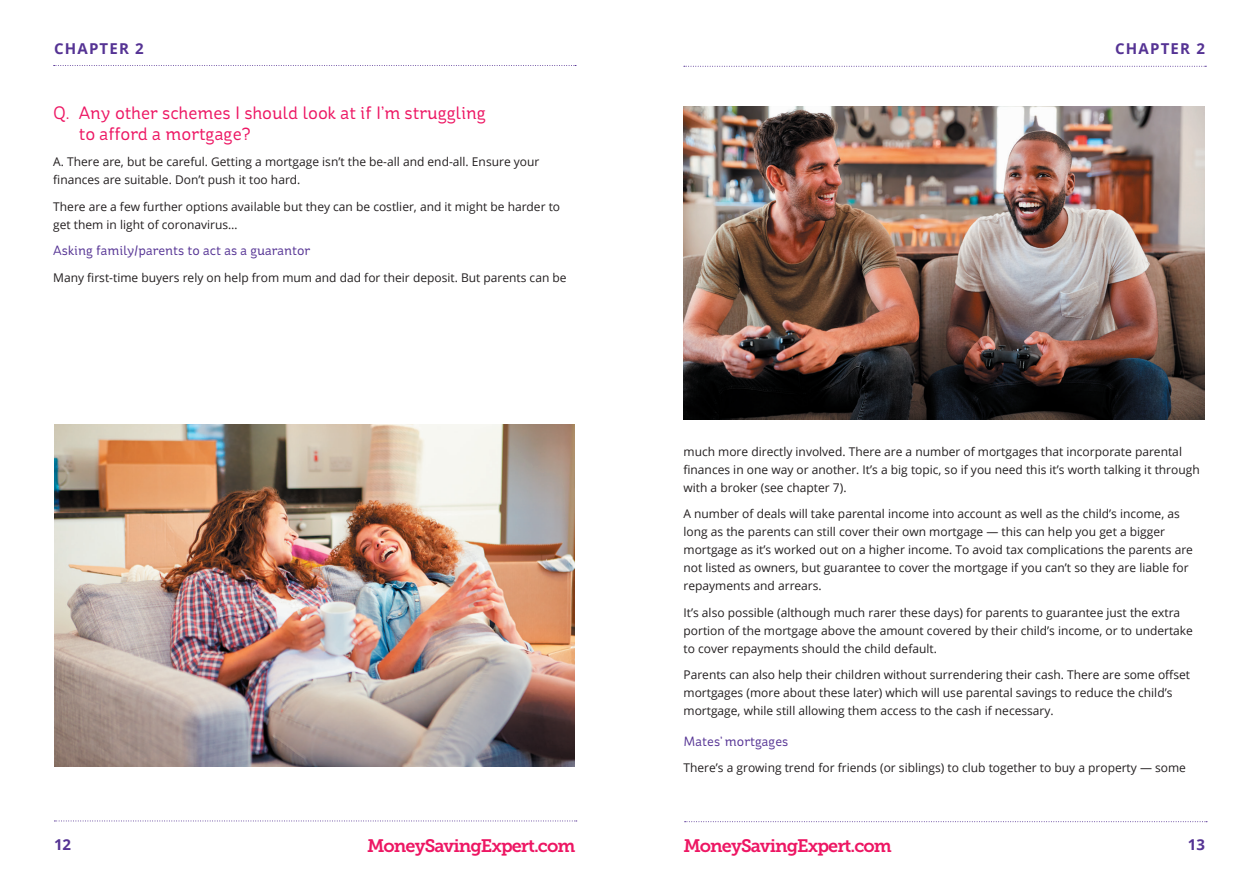
<style>
.page{position:relative;width:1259px;height:893px;background:#fff}
.page>*{position:absolute;margin:0;border:0;box-sizing:border-box;transform-origin:0 0}
.t1{font:18px/21px "St Ryde";color:#ed1663}
.t2{font:18px "Museo Slab 700";letter-spacing:-.05em;color:#ed1663}
.t3{font:700 15px "Open Sans";letter-spacing:.08em;color:#553394}
.t4{font:13.5px "St Ryde";color:#553394}
.t5{font:12px/18px "Open Sans";color:#231f20}
</style>
<div class="page">
<svg style="left:54px;top:65px;width:522px;height:1px"></svg>
<svg style="left:54px;top:821px;width:523px;height:1px"></svg>
<svg style="left:684px;top:66px;width:522px;height:1px"></svg>
<svg style="left:684px;top:821px;width:523px;height:1px"></svg>
<img style="left:683px;top:106px;width:522px;height:314px">
<img style="left:54px;top:424px;width:521px;height:343px">
<p class="t3" style="left:54px;top:38px;width:91px">CHAPTER 2</p>
<p class="t3" style="left:1115px;top:38px;width:91px">CHAPTER 2</p>
<h1 class="t1" style="left:79px;top:102px;width:409px;text-indent:-26px">Q. Any other schemes I should look at if I’m struggling to afford a mortgage?</h1>
<p class="t5" style="left:53px;top:153px;width:488px">A. There are, but be careful. Getting a mortgage isn’t the be-all and end-all. Ensure your finances are suitable. Don’t push it too hard.</p>
<p class="t5" style="left:53px;top:197px;width:508px">There are a few further options available but they can be costlier, and it might be harder to get them in light of coronavirus…</p>
<p class="t4" style="left:53px;top:243px;width:259px">Asking family/parents to act as a guarantor</p>
<p class="t5" style="left:53px;top:268px;width:515px">Many first-time buyers rely on help from mum and dad for their deposit. But parents can be</p>
<p class="t5" style="left:683px;top:442px;width:518px">much more directly involved. There are a number of mortgages that incorporate parental finances in one way or another. It’s a big topic, so if you need this it’s worth talking it through with a broker (see chapter 7).</p>
<p class="t5" style="left:683px;top:504px;width:511px">A number of deals will take parental income into account as well as the child’s income, as long as the parents can still cover their own mortgage — this can help you get a bigger mortgage as it’s worked out on a higher income. To avoid tax complications the parents are not listed as owners, but guarantee to cover the mortgage if you can’t so they are liable for repayments and arrears.</p>
<p class="t5" style="left:683px;top:603px;width:511px">It’s also possible (although much rarer these days) for parents to guarantee just the extra portion of the mortgage above the amount covered by their child’s income, or to undertake to cover repayments should the child default.</p>
<p class="t5" style="left:683px;top:665px;width:508px">Parents can also help their children without surrendering their cash. There are some offset mortgages (more about these later) which will use parental savings to reduce the child’s mortgage, while still allowing them access to the cash if necessary.</p>
<p class="t4" style="left:683px;top:733px;width:106px">Mates’ mortgages</p>
<p class="t5" style="left:683px;top:759px;width:504px">There’s a growing trend for friends (or siblings) to club together to buy a property — some</p>
<p class="t3" style="left:54px;top:834px;width:19px">12</p>
<h1 class="t2" style="left:367px;top:836px;width:210px">MoneySavingExpert.com</h1>
<h1 class="t2" style="left:683px;top:836px;width:210px">MoneySavingExpert.com</h1>
<p class="t3" style="left:1187px;top:834px;width:19px">13</p>
</div>
